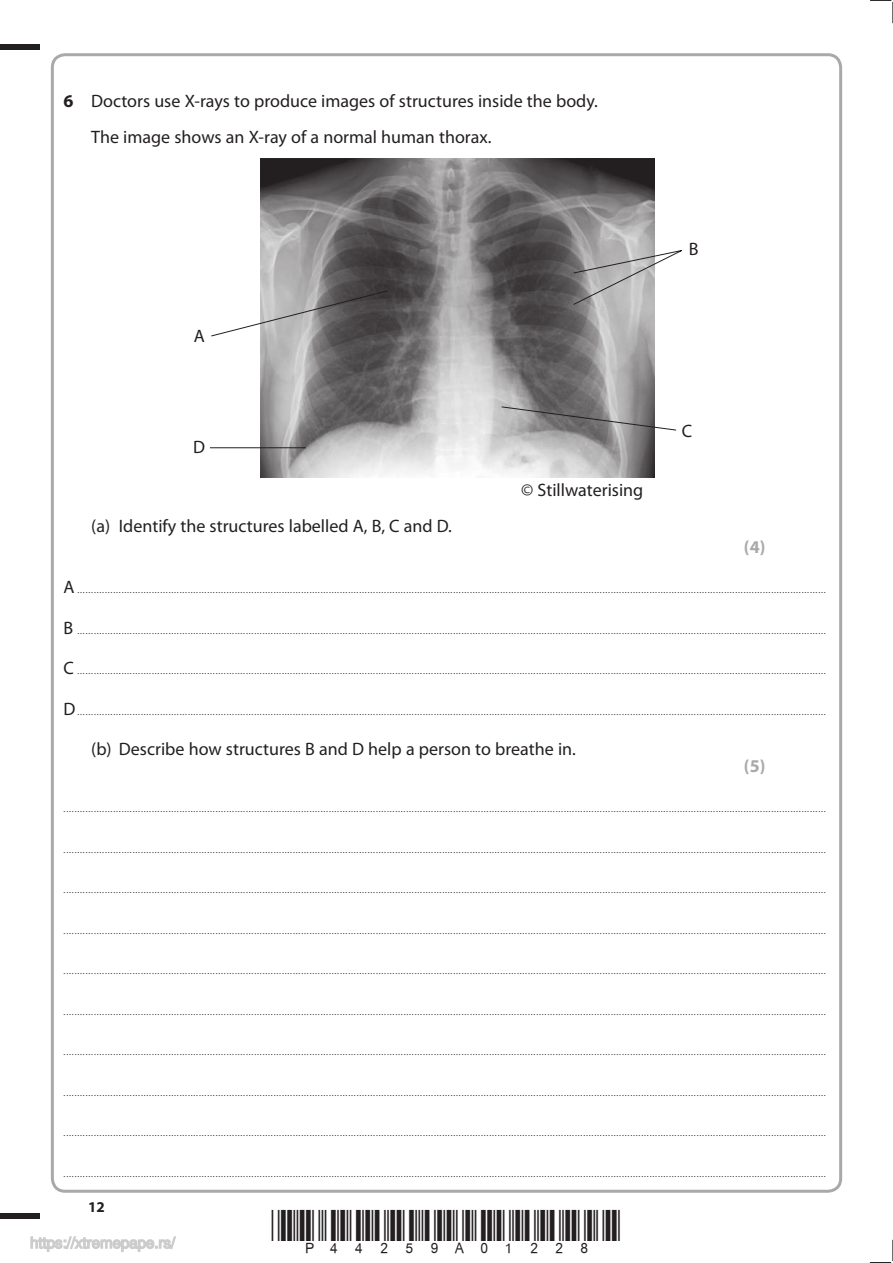
<style>
.page{position:relative;width:893px;height:1263px;background:#fff}
.page>*{position:absolute;margin:0;border:0;box-sizing:border-box;transform-origin:0 0}
.t1{font:18px/36px "Myriad Pro";color:#231f20}
.t2{font:700 18px "Myriad Pro";color:#a7a9ab}
.t3{font:700 15px "Myriad Pro";color:#231f20}
.t4{font:9px "Myriad Pro";color:#231f20}
.s1{font-weight:700}
.s2{font-size:18px}
</style>
<div class="page">
<div style="left:0;top:44px;width:40px;height:5px;background:#231f20"></div>
<div style="left:0;top:1214px;width:40px;height:5px;background:#231f20"></div>
<svg style="left:870px;top:0;width:23px;height:23px"></svg>
<svg style="left:869px;top:1240px;width:24px;height:23px"></svg>
<img style="left:261px;top:159px;width:393px;height:319px">
<svg style="left:572px;top:249px;width:110px;height:56px"></svg>
<svg style="left:501px;top:406px;width:176px;height:25px;background:#959393"></svg>
<svg style="left:211px;top:290px;width:177px;height:47px"></svg>
<hr style="left:210px;top:447px;width:96px;height:1px;background:#231f20">
<svg style="left:30px;top:1236px;width:146px;height:16px"></svg>
<h1 class="t1" style="left:91px;top:85px;width:508px;text-indent:-28px"><span class="s1">6</span> Doctors use X-rays to produce images of structures inside the body.<br>The image shows an X-ray of a normal human thorax.</h1>
<h1 class="t1" style="left:194px;top:319px;width:13px">A</h1>
<h1 class="t1" style="left:193px;top:430px;width:13px">D</h1>
<h1 class="t1" style="left:91px;top:509px;width:362px">(a) Identify the structures labelled A, B, C and D.</h1>
<h1 class="t1" style="left:521px;top:473px;width:124px">© Stillwaterising</h1>
<h1 class="t1" style="left:689px;top:232px;width:11px">B</h1>
<h1 class="t1" style="left:681px;top:415px;width:12px">C</h1>
<h1 class="t2" style="left:744px;top:540px;width:23px">(4)</h1>
<p class="t4" style="left:64px;top:587px;width:763px"><span class="s2">A</span> ...............................................................................................................................................................................................................................................................................</p>
<p class="t4" style="left:64px;top:627px;width:763px"><span class="s2">B</span> ...............................................................................................................................................................................................................................................................................</p>
<p class="t4" style="left:64px;top:668px;width:763px"><span class="s2">C</span> ...............................................................................................................................................................................................................................................................................</p>
<p class="t4" style="left:64px;top:708px;width:763px"><span class="s2">D</span> ...............................................................................................................................................................................................................................................................................</p>
<h1 class="t1" style="left:91px;top:733px;width:486px">(b) Describe how structures B and D help a person to breathe in.</h1>
<h1 class="t2" style="left:744px;top:759px;width:23px">(5)</h1>
<p class="t4" style="left:64px;top:806px;width:763px">....................................................................................................................................................................................................................................................................................</p>
<p class="t4" style="left:64px;top:846px;width:763px">....................................................................................................................................................................................................................................................................................</p>
<p class="t4" style="left:64px;top:887px;width:763px">....................................................................................................................................................................................................................................................................................</p>
<p class="t4" style="left:64px;top:927px;width:763px">....................................................................................................................................................................................................................................................................................</p>
<p class="t4" style="left:64px;top:968px;width:763px">....................................................................................................................................................................................................................................................................................</p>
<p class="t4" style="left:64px;top:1008px;width:763px">....................................................................................................................................................................................................................................................................................</p>
<p class="t4" style="left:64px;top:1049px;width:763px">....................................................................................................................................................................................................................................................................................</p>
<p class="t4" style="left:64px;top:1089px;width:763px">....................................................................................................................................................................................................................................................................................</p>
<p class="t4" style="left:64px;top:1130px;width:763px">....................................................................................................................................................................................................................................................................................</p>
<p class="t4" style="left:64px;top:1170px;width:763px">....................................................................................................................................................................................................................................................................................</p>
<h2 class="t3" style="left:88px;top:1201px;width:18px">12</h2>
</div>
